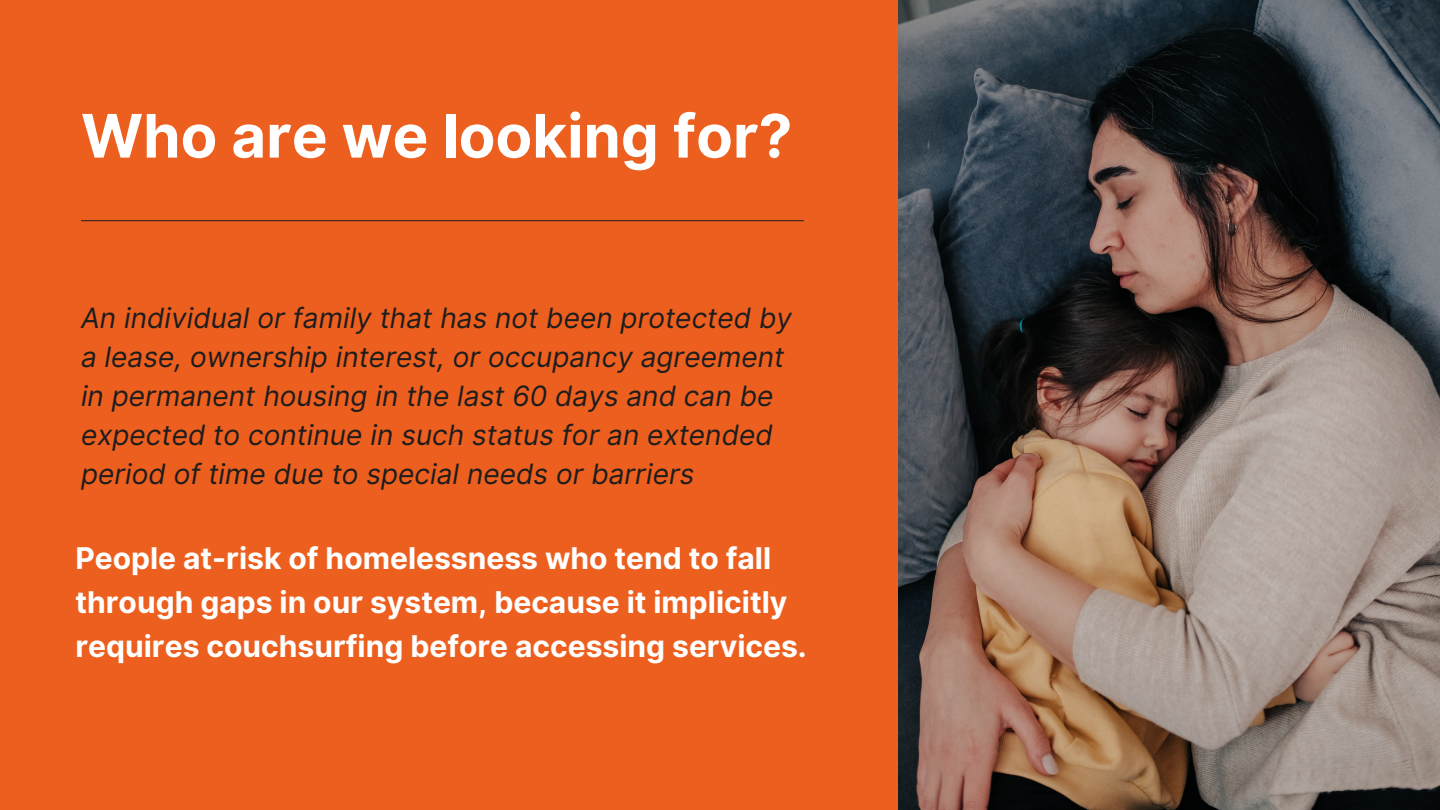
<style>
.page{position:relative;width:1440px;height:810px;background:#ed5f1e}
.page>*{position:absolute;margin:0;border:0;box-sizing:border-box;transform-origin:0 0}
.t1{font:700 60px "Inter";color:#fff}
.t2{font:700 30px/44.2px "Inter";color:#fff}
.t3{font:italic 28px/39px "Inter";color:#1e1d1d}
</style>
<div class="page">
<img style="left:898px;top:0;width:542px;height:810px">
<hr style="left:81px;top:220px;width:723px;height:1px;background:#1e1d1d">
<h1 class="t1" style="left:81px;top:100px;width:713px">Who are we looking for?</h1>
<p class="t3" style="left:81px;top:299px;width:713px">An individual or family that has not been protected by a lease, ownership interest, or occupancy agreement in permanent housing in the last 60 days and can be expected to continue in such status for an extended period of time due to special needs or barriers</p>
<p class="t2" style="left:75px;top:536px;width:733px">People at-risk of homelessness who tend to fall through gaps in our system, because it implicitly requires couchsurfing before accessing services.</p>
</div>
